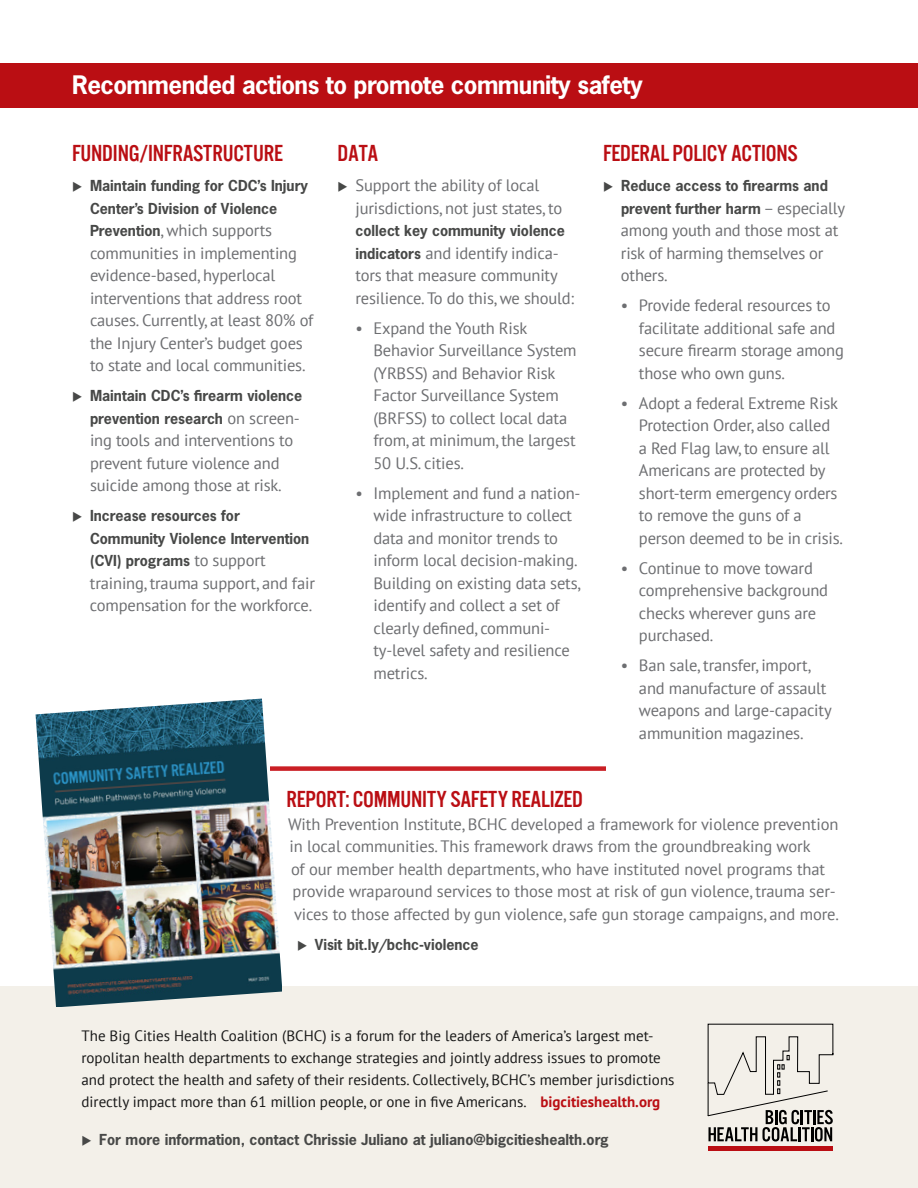
<style>
.page{position:relative;width:918px;height:1188px;background:#fff}
.page>*{position:absolute;margin:0;border:0;box-sizing:border-box;transform-origin:0 0}
.t1{font:24px "U.S.101";letter-spacing:-.01em;color:#ba0e13}
.t2{font:700 24px "News Gothic Std";letter-spacing:-.02em;color:#fff}
.t3{font:16.5px/22.5px "PT Sans";letter-spacing:-.01em;color:#6d6e71}
.t4{font:15px/22.2px "PT Sans";color:#171717}
.t5{font:700 14.25px/22.5px "News Gothic Std";color:#474847}
.s1{font-family:"News Gothic Std";font-weight:700;font-size:14.25px;color:#474847}
.s2{font-family:"PT Sans";font-weight:400;font-size:16.5px;color:#6d6e71}
.s3{color:#474847}
.s4{font-weight:700;color:#ba0e13}
</style>
<div class="page">
<div style="left:0;top:63px;width:918px;height:44px;background:#ba0e13"></div>
<div style="left:270px;top:766px;width:336px;height:5px;background:#ca1f25"></div>
<div style="left:0;top:986px;width:918px;height:202px;background:#f3f0e9"></div>
<hr style="left:708px;top:1147px;width:125px;height:4px;background:#ba0e13">
<svg style="left:707px;top:1023px;width:127px;height:119px"></svg>
<hr style="left:708px;top:1083px;width:1px;height:33px;background:#000">
<img style="left:36px;top:699px;width:246px;height:308px">
<h1 class="t2" style="left:72px;top:69px;width:572px">Recommended actions to promote community safety</h1>
<h1 class="t1" style="left:72px;top:141px;width:213px">FUNDING/INFRASTRUCTURE</h1>
<p class="t5" style="left:90px;top:174px;width:220px;text-indent:-18px">◆ Maintain funding for CDC’s Injury<br>Center’s Division of Violence</p>
<p class="t3" style="left:90px;top:219px;width:225px"><span class="s1">Prevention</span>, which supports communities in implementing evidence-based, hyperlocal interventions that address root causes. Currently, at least 80% of the Injury Center’s budget goes to state and local communities.</p>
<p class="t5" style="left:72px;top:384px;width:232px;text-align:right">◆ Maintain CDC’s firearm violence prevention research <span class="s2">on screen-</span></p>
<p class="t3" style="left:90px;top:429px;width:205px">ing tools and interventions to prevent future violence and suicide among those at risk.</p>
<p class="t5" style="left:90px;top:504px;width:221px;text-indent:-18px">◆ Increase resources for<br>Community Violence Intervention (CVI) programs <span class="s2">to support</span></p>
<p class="t3" style="left:90px;top:571px;width:226px">training, trauma support, and fair compensation for the workforce.</p>
<h1 class="t1" style="left:338px;top:141px;width:42px">DATA</h1>
<p class="t3" style="left:356px;top:174px;width:208px;text-indent:-18px"><span class="s3">◆</span> Support the ability of local jurisdictions, not just states, to</p>
<p class="t5" style="left:356px;top:219px;width:211px">collect key community violence</p>
<p class="t3" style="left:356px;top:241px;width:220px"><span class="s1">indicators</span> and identify indica&shy;tors that measure community resilience. To do this, we should:</p>
<p class="t3" style="left:374px;top:316px;width:205px;text-indent:-18px">• Expand the Youth Risk<br>Behavior Surveillance System (YRBSS) and Behavior Risk<br>Factor Surveillance System (BRFSS) to collect local data from, at minimum, the largest<br>50 U.S. cities.</p>
<p class="t3" style="left:374px;top:481px;width:209px;text-indent:-18px">• Implement and fund a nation&shy;wide infrastructure to collect data and monitor trends to inform local decision-making.<br>Building on existing data sets, identify and collect a set of clearly defined, communi&shy;ty-level safety and resilience metrics.</p>
<h1 class="t1" style="left:603px;top:141px;width:196px">FEDERAL POLICY ACTIONS</h1>
<p class="t5" style="left:621px;top:174px;width:226px;text-indent:-18px">◆ Reduce access to firearms and prevent further harm <span class="s2">– especially</span></p>
<p class="t3" style="left:621px;top:219px;width:219px">among youth and those most at risk of harming themselves or others.</p>
<p class="t3" style="left:639px;top:294px;width:207px;text-indent:-18px">• Provide federal resources to facilitate additional safe and secure firearm storage among those who own guns.</p>
<p class="t3" style="left:639px;top:391px;width:205px;text-indent:-18px">• Adopt a federal Extreme Risk<br>Protection Order, also called<br>a Red Flag law, to ensure all<br>Americans are protected by short-term emergency orders to remove the guns of a person deemed to be in crisis.</p>
<p class="t3" style="left:639px;top:556px;width:191px;text-indent:-18px">• Continue to move toward comprehensive background checks wherever guns are purchased.</p>
<p class="t3" style="left:639px;top:654px;width:194px;text-indent:-18px">• Ban sale, transfer, import, and manufacture of assault weapons and large-capacity ammunition magazines.</p>
<h1 class="t1" style="left:286px;top:787px;width:298px">REPORT: COMMUNITY SAFETY REALIZED</h1>
<p class="t3" style="left:288px;top:813px;width:553px">With Prevention Institute, BCHC developed a framework for violence prevention in local communities. This framework draws from the groundbreaking work<br>of our member health departments, who have instituted novel programs that provide wraparound services to those most at risk of gun violence, trauma ser&shy;vices to those affected by gun violence, safe gun storage campaigns, and more.</p>
<p class="t5" style="left:297px;top:933px;width:183px">◆ Visit bit.ly/bchc-violence</p>
<p class="t4" style="left:81px;top:1024px;width:595px">The Big Cities Health Coalition (BCHC) is a forum for the leaders of America’s largest met&shy;ropolitan health departments to exchange strategies and jointly address issues to promote and protect the health and safety of their residents. Collectively, BCHC’s member jurisdictions directly impact more than 61 million people, or one in five Americans. <span class="s4">bigcitieshealth.org</span></p>
<p class="t5" style="left:81px;top:1128px;width:529px">◆ For more information, contact Chrissie Juliano at juliano@bigcitieshealth.org</p>
</div>
